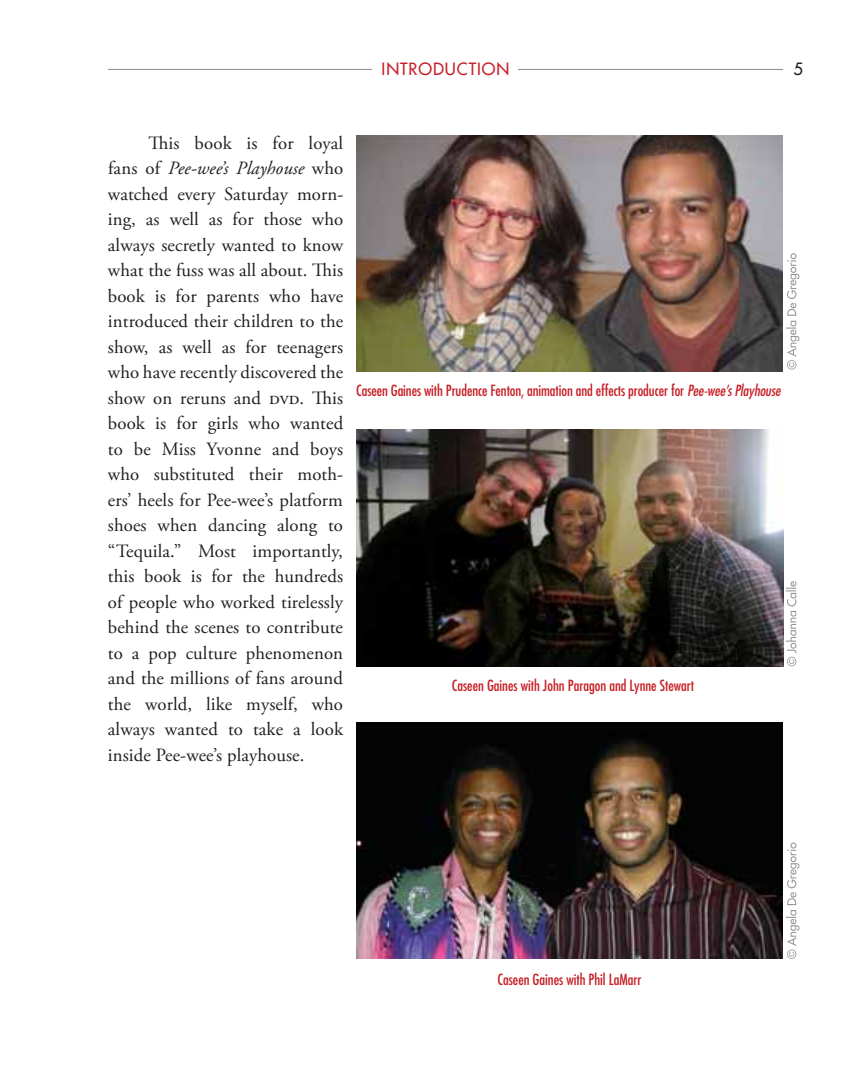
<style>
.page{position:relative;width:864px;height:1080px;background:#fff}
.page>*{position:absolute;margin:0;border:0;box-sizing:border-box;transform-origin:0 0}
.t1{font:18.75px/25.5px "Adobe Garamond Pro";letter-spacing:-.02em;color:#231f20;text-align:justify}
.t2{font:500 16.5px "Futura Std";letter-spacing:.055em;color:#c72027}
.t3{font:500 16.5px "Futura Std";color:#231f20}
.t4{font:condensed 15px "Futura Std";color:#c72027}
.s1{font-style:italic}
</style>
<div class="page">
<hr style="left:108px;top:69px;width:675px;height:1px;background:#939598">
<div style="left:373px;top:54px;width:145px;height:36px;background:#fff"></div>
<img style="left:356px;top:135px;width:427px;height:236px">
<img style="left:356px;top:430px;width:427px;height:236px">
<svg style="left:786px;top:253px;width:13px;height:117px"></svg>
<svg style="left:786px;top:581px;width:10px;height:85px"></svg>
<img style="left:356px;top:723px;width:427px;height:236px">
<svg style="left:786px;top:843px;width:13px;height:116px"></svg>
<p class="t2" style="left:382px;top:63px;width:129px">INTRODUCTION</p>
<p class="t3" style="left:793px;top:63px;width:11px">5</p>
<p class="t1" style="left:108px;top:132px;width:237px;text-indent:41px">This book is for loyal fans of <span class="s1">Pee-wee’s Playhouse</span> who watched every Saturday morn&shy;ing, as well as for those who always secretly wanted to know what the fuss was all about. This book is for parents who have introduced their children to the show, as well as for teenagers who have recently discovered the show on reruns and dvd. This book is for girls who wanted to be Miss Yvonne and boys who substituted their moth&shy;ers’ heels for Pee-wee’s platform shoes when dancing along to “Tequila.” Most importantly, this book is for the hundreds of people who worked tirelessly behind the scenes to contribute to a pop culture phenomenon and the millions of fans around the world, like myself, who always wanted to take a look inside Pee-wee’s playhouse.</p>
<p class="t4" style="left:356px;top:384px;width:426px">Caseen Gaines with Prudence Fenton, animation and effects producer for <span class="s1">Pee-wee’s Playhouse</span></p>
<p class="t4" style="left:452px;top:678px;width:244px">Caseen Gaines with John Paragon and Lynne Stewart</p>
<p class="t4" style="left:498px;top:973px;width:146px">Caseen Gaines with Phil LaMarr</p>
</div>
